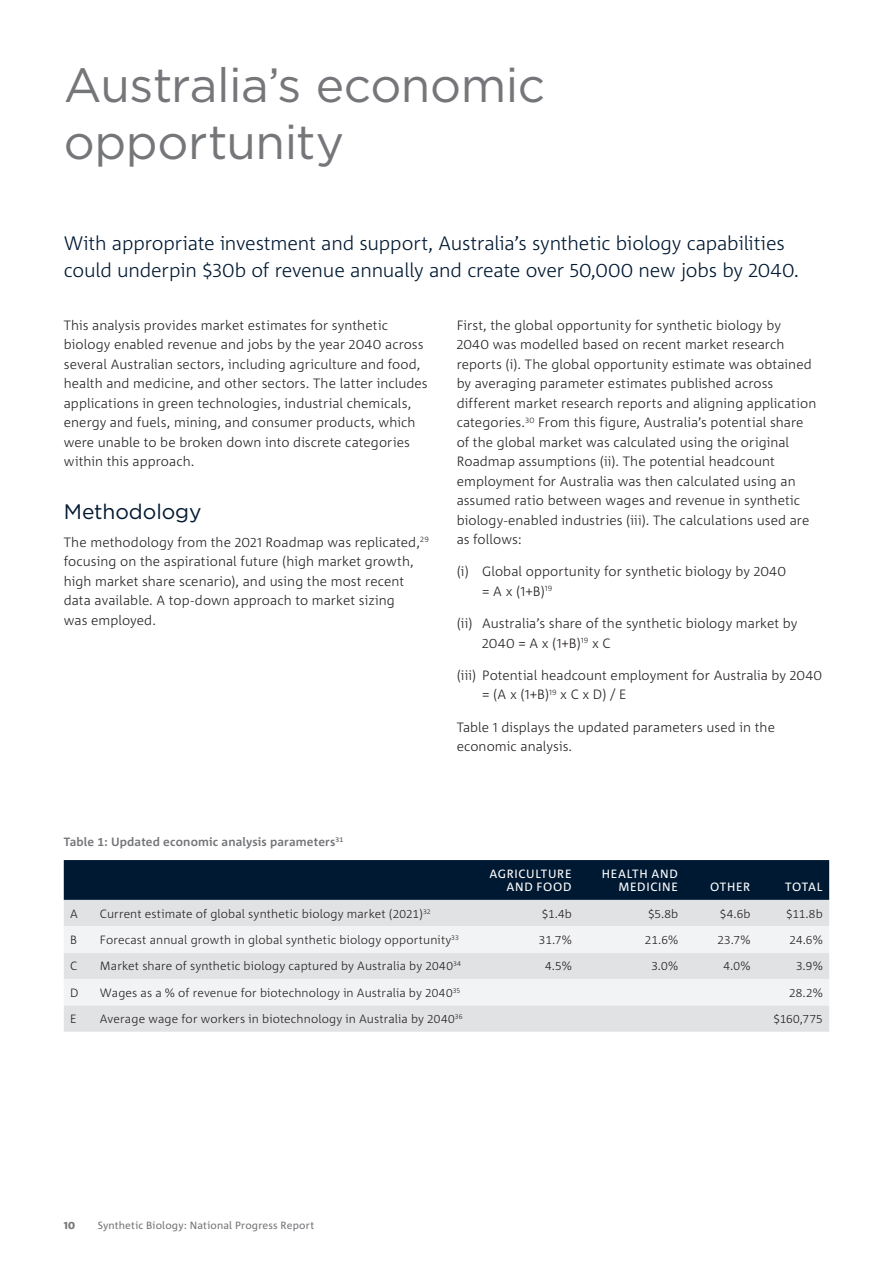
<style>
.page{position:relative;width:893px;height:1263px;background:#fff}
.page>*{position:absolute;margin:0;border:0;box-sizing:border-box;transform-origin:0 0}
.H1_Page_Title_A4{font:48px/57px "Gotham";letter-spacing:-.01em;color:#757679}
.H2_Heading{font:21px "Gotham";letter-spacing:-.005em;color:#001932}
.Introduction_A4{font:300 19.5px/27px "Corpid C1";letter-spacing:-.01em;color:#001932}
.Body_Copy{font:300 13.5px/19.5px "Corpid C1";letter-spacing:.005em;color:#231f20}
.Table_text{font:300 12px "Corpid C1";letter-spacing:.01em;color:#231f20}
.Table_header_row{font:12px/13.5px "Corpid C1";letter-spacing:.055em;color:#fff;text-align:right}
.Caption_table{font:700 12px "Corpid C1";letter-spacing:.015em;color:#757679}
.t1{font:10.5px "Corpid C1";letter-spacing:.015em;color:#757679}
.t2{font:800 10.5px "Corpid C1";color:#757679}
</style>
<div class="page">
<div style="left:64px;top:860px;width:765px;height:40px;background:#001932"></div>
<div style="left:64px;top:900px;width:765px;height:132px;background:#e1e2e4"></div>
<svg style="left:64px;top:926px;width:765px;height:79px;fill:#f2f3f4"></svg>
<h1 class="H1_Page_Title_A4" style="left:64px;top:56px;width:483px">Australia’s economic opportunity</h1>
<p class="Introduction_A4" style="left:64px;top:229px;width:737px">With appropriate investment and support, Australia’s synthetic biology capabilities could underpin $30b of revenue annually and create over 50,000 new jobs by 2040.</p>
<p class="Body_Copy" style="left:64px;top:315px;width:365px">This analysis provides market estimates for synthetic biology enabled revenue and jobs by the year 2040 across several Australian sectors, including agriculture and food, health and medicine, and other sectors. The latter includes applications in green technologies, industrial chemicals, energy and fuels, mining, and consumer products, which were unable to be broken down into discrete categories within this approach.</p>
<h2 class="H2_Heading" style="left:64px;top:498px;width:139px">Methodology</h2>
<p class="Body_Copy" style="left:64px;top:532px;width:367px">The methodology from the 2021 Roadmap was replicated,<sup>29 </sup>focusing on the aspirational future (high market growth, high market share scenario), and using the most recent data available. A top-down approach to market sizing<br>was employed.</p>
<p class="Body_Copy" style="left:457px;top:315px;width:361px">First, the global opportunity for synthetic biology by 2040 was modelled based on recent market research reports (i). The global opportunity estimate was obtained by averaging parameter estimates published across different market research reports and aligning application categories.<sup>30</sup> From this figure, Australia’s potential share of the global market was calculated using the original Roadmap assumptions (ii). The potential headcount employment for Australia was then calculated using an assumed ratio between wages and revenue in synthetic biology-enabled industries (iii). The calculations used are as follows:</p>
<p class="Body_Copy" style="left:482px;top:561px;width:305px;text-indent:-26px">(i) Global opportunity for synthetic biology by 2040 = A x (1+B)<sup>19</sup></p>
<p class="Body_Copy" style="left:482px;top:613px;width:317px;text-indent:-26px">(ii) Australia’s share of the synthetic biology market by<br>2040 = A x (1+B)<sup>19</sup> x C</p>
<p class="Body_Copy" style="left:482px;top:665px;width:342px;text-indent:-26px">(iii) Potential headcount employment for Australia by 2040 = (A x (1+B)<sup>19</sup> x C x D) / E</p>
<p class="Body_Copy" style="left:457px;top:717px;width:320px">Table 1 displays the updated parameters used in the economic analysis.</p>
<p class="Caption_table" style="left:64px;top:834px;width:281px">Table 1: Updated economic analysis parameters<sup>31</sup></p>
<p class="Table_header_row" style="left:489px;top:867px;width:84px">AGRICULTURE<br>AND FOOD</p>
<p class="Table_header_row" style="left:602px;top:867px;width:78px">HEALTH AND<br>MEDICINE</p>
<p class="Table_header_row" style="left:710px;top:880px;width:42px">OTHER</p>
<p class="Table_header_row" style="left:785px;top:880px;width:39px">TOTAL</p>
<p class="Table_text" style="left:70px;top:906px;width:9px">A</p>
<p class="Table_text" style="left:100px;top:906px;width:332px">Current estimate of global synthetic biology market (2021)<sup>32</sup></p>
<p class="Table_text" style="left:542px;top:906px;width:32px">$1.4b</p>
<p class="Table_text" style="left:648px;top:906px;width:32px">$5.8b</p>
<p class="Table_text" style="left:720px;top:906px;width:32px">$4.6b</p>
<p class="Table_text" style="left:786px;top:906px;width:38px">$11.8b</p>
<p class="Table_text" style="left:70px;top:932px;width:8px">B</p>
<p class="Table_text" style="left:100px;top:932px;width:360px">Forecast annual growth in global synthetic biology opportunity<sup>33</sup></p>
<p class="Table_text" style="left:539px;top:932px;width:34px">31.7%</p>
<p class="Table_text" style="left:645px;top:932px;width:35px">21.6%</p>
<p class="Table_text" style="left:717px;top:932px;width:35px">23.7%</p>
<p class="Table_text" style="left:790px;top:932px;width:35px">24.6%</p>
<p class="Table_text" style="left:70px;top:959px;width:9px">C</p>
<p class="Table_text" style="left:100px;top:959px;width:362px">Market share of synthetic biology captured by Australia by 2040<sup>34</sup></p>
<p class="Table_text" style="left:545px;top:959px;width:28px">4.5%</p>
<p class="Table_text" style="left:651px;top:959px;width:28px">3.0%</p>
<p class="Table_text" style="left:723px;top:959px;width:28px">4.0%</p>
<p class="Table_text" style="left:796px;top:959px;width:28px">3.9%</p>
<p class="Table_text" style="left:70px;top:985px;width:10px">D</p>
<p class="Table_text" style="left:100px;top:985px;width:362px">Wages as a % of revenue for biotechnology in Australia by 2040<sup>35</sup></p>
<p class="Table_text" style="left:789px;top:985px;width:35px">28.2%</p>
<p class="Table_text" style="left:70px;top:1011px;width:8px">E</p>
<p class="Table_text" style="left:100px;top:1011px;width:364px">Average wage for workers in biotechnology in Australia by 2040<sup>36</sup></p>
<p class="Table_text" style="left:773px;top:1011px;width:51px">$160,775</p>
<p class="t2" style="left:64px;top:1218px;width:13px">10</p>
<p class="t1" style="left:98px;top:1218px;width:218px">Synthetic Biology: National Progress Report</p>
</div>
